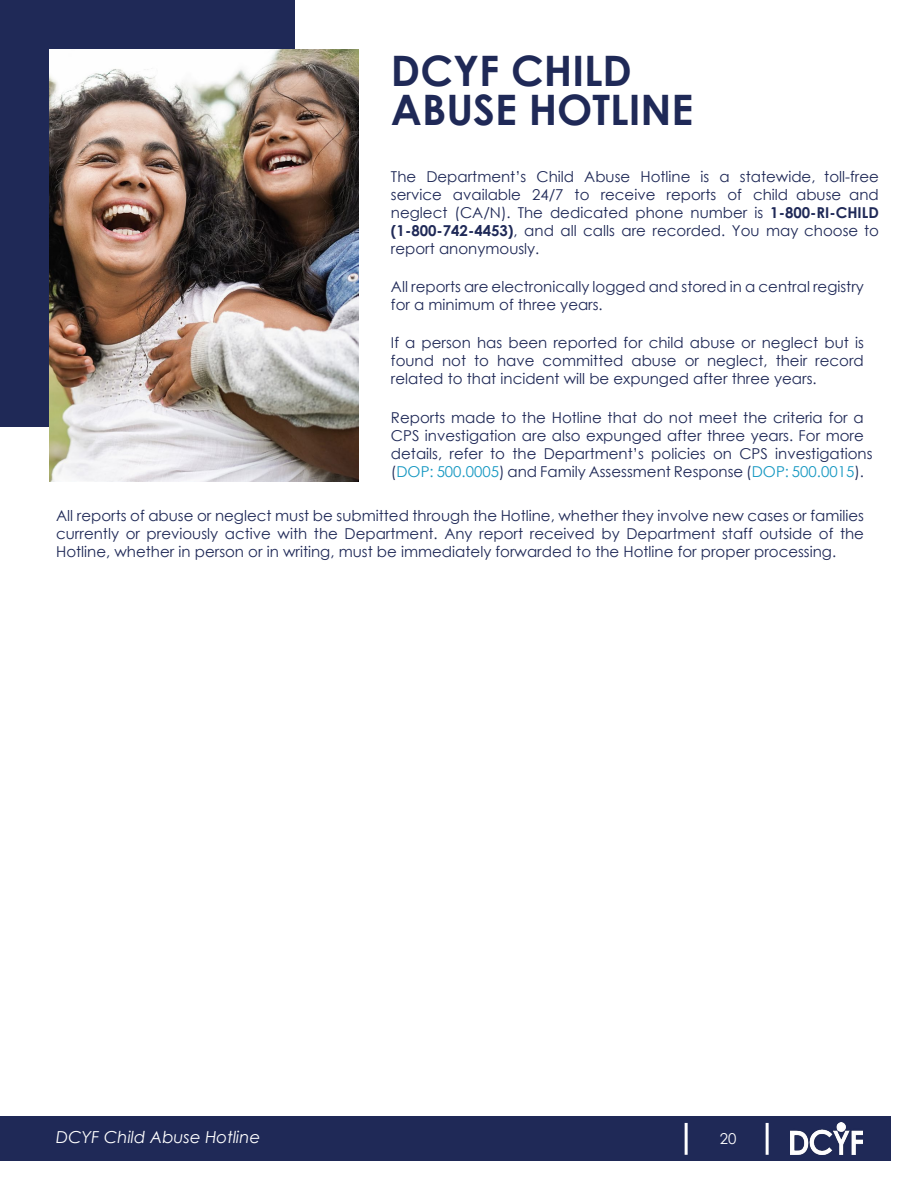
<style>
.page{position:relative;width:918px;height:1188px;background:#fff}
.page>*{position:absolute;margin:0;border:0;box-sizing:border-box;transform-origin:0 0}
.t1{font:700 42px/39px "Century Gothic";color:#1f2957}
.t2{font:italic 16.5px "Century Gothic";color:#fff}
.t3{font:15px/18px "Century Gothic";color:#1f2957;text-align:justify}
.t4{font:15px "Century Gothic";color:#fff}
.s1{font-weight:700}
.s2{color:#1698c2}
</style>
<div class="page">
<div style="left:0;top:1117px;width:891px;height:44px;background:#1f2957"></div>
<hr style="left:685px;top:1123px;width:3px;height:32px;background:#fff">
<hr style="left:766px;top:1123px;width:3px;height:32px;background:#fff">
<img style="left:790px;top:1123px;width:73px;height:32px">
<div style="left:0;top:0;width:294px;height:426px;background:#1f2957"></div>
<img style="left:50px;top:49px;width:309px;height:432px">
<h1 class="t1" style="left:391px;top:49px;width:304px">DCYF CHILD<br>ABUSE HOTLINE</h1>
<p class="t3" style="left:391px;top:167px;width:489px">The Department’s Child Abuse Hotline is a statewide, toll-free service available 24/7 to receive reports of child abuse and neglect (CA/N). The dedicated phone number is <span class="s1">1-800-RI-CHILD (1-800-742-4453)</span>, and all calls are recorded. You may choose to report anonymously.</p>
<p class="t3" style="left:391px;top:277px;width:474px">All reports are electronically logged and stored in a central registry for a minimum of three years.</p>
<p class="t3" style="left:391px;top:334px;width:474px">If a person has been reported for child abuse or neglect but is found not to have committed abuse or neglect, their record related to that incident will be expunged after three years.</p>
<p class="t3" style="left:391px;top:408px;width:483px;text-align:left">Reports made to the Hotline that do not meet the criteria for a CPS investigation are also expunged after three years. For more details, refer to the Department’s policies on CPS investigations (<span class="s2">DOP: 500.0005</span>) and Family Assessment Response (<span class="s2">DOP: 500.0015</span>).</p>
<p class="t3" style="left:56px;top:506px;width:809px">All reports of abuse or neglect must be submitted through the Hotline, whether they involve new cases or families currently or previously active with the Department. Any report received by Department staff outside of the Hotline, whether in person or in writing, must be immediately forwarded to the Hotline for proper processing.</p>
<p class="t2" style="left:56px;top:1126px;width:206px">DCYF Child Abuse Hotline</p>
<p class="t4" style="left:720px;top:1128px;width:18px">20</p>
</div>
